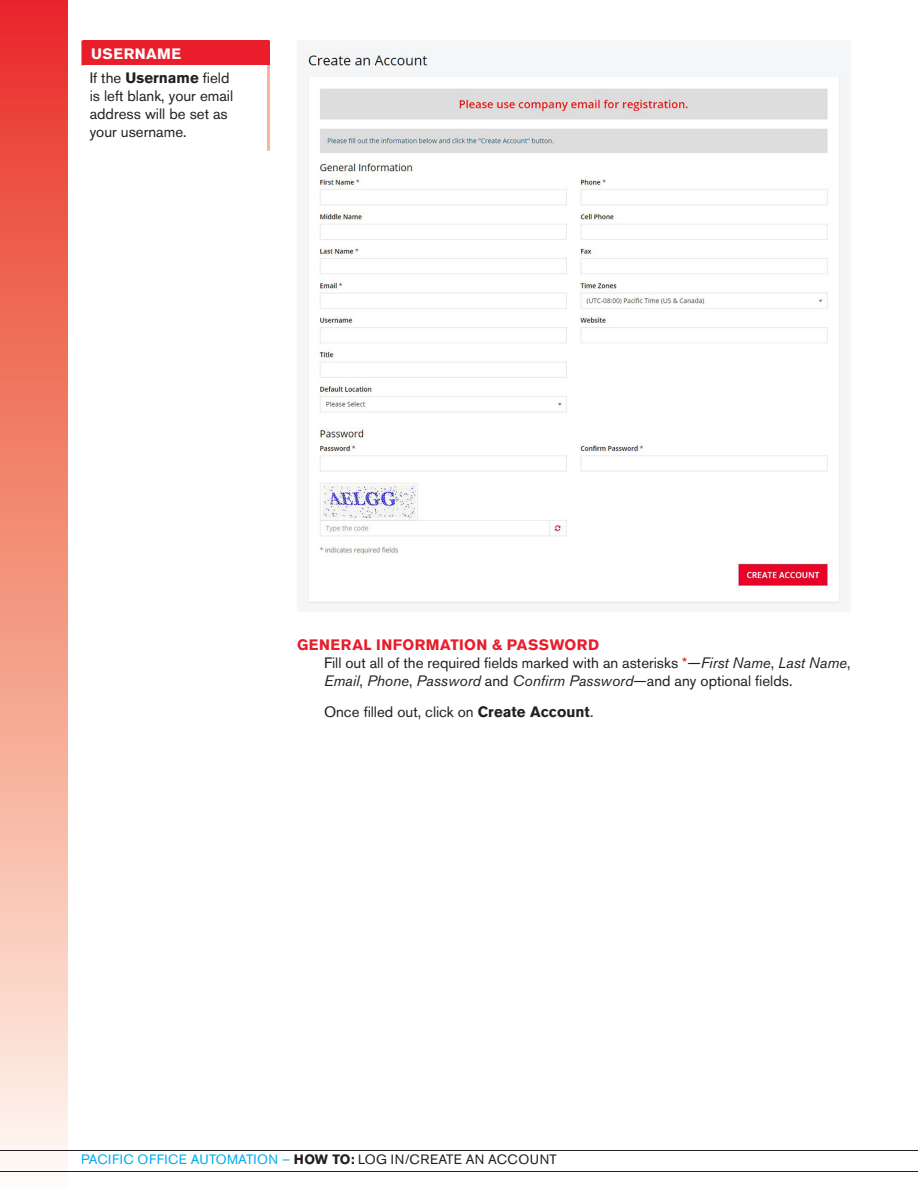
<style>
.page{position:relative;width:918px;height:1188px;background:#fff}
.page>*{position:absolute;margin:0;border:0;box-sizing:border-box;transform-origin:0 0}
.Body_Text{font:15px/18px "Akzidenz Grotesk Std";color:#231f20}
.Tip_Text{font:15px/18px "Akzidenz Grotesk Std";color:#231f20}
.Subheading{font:700 15px "Akzidenz Grotesk Std";letter-spacing:.03em;color:#e91d2b}
.Tip_Title{font:700 15px "Akzidenz Grotesk Std";letter-spacing:.035em;color:#fff}
.t1{font:13.5px "Akzidenz Grotesk Std";letter-spacing:.035em;color:#00aeef}
.s1{font-weight:700}
.s2{color:#e91d2b}
.s3{font-style:italic}
.s4{font-weight:700;color:#231f20}
.s5{color:#231f20}
</style>
<div class="page">
<div style="left:0;top:0;width:68px;height:1188px;background:linear-gradient(to bottom,#e9301f,#fefbea)"></div>
<hr style="left:0;top:1150px;width:918px;height:1px;background:#231f20">
<hr style="left:0;top:1171px;width:918px;height:1px;background:#231f20">
<div style="left:83px;top:40px;width:185px;height:25px;background:#e91d2b"></div>
<hr style="left:81px;top:40px;width:3px;height:25px;background:#e91d2b">
<hr style="left:267px;top:40px;width:3px;height:25px;background:#e91d2b">
<hr style="left:267px;top:65px;width:3px;height:86px;background:#f7b39e">
<img style="left:303px;top:50px;width:541px;height:554px">
<p class="Tip_Title" style="left:91px;top:45px;width:92px">USERNAME</p>
<p class="Tip_Text" style="left:90px;top:69px;width:145px">If the <span class="s1">Username</span> field is left blank, your email address will be set as your username.</p>
<p class="Subheading" style="left:297px;top:636px;width:304px">GENERAL INFORMATION &amp; PASSWORD</p>
<p class="Body_Text" style="left:324px;top:653px;width:528px">Fill out all of the required fields marked with an asterisks <span class="s2">*</span>—<span class="s3">First Name</span>, <span class="s3">Last Name</span>,<br><span class="s3">Email</span>, <span class="s3">Phone</span>, <span class="s3">Password</span> and <span class="s3">Confirm Password</span>—and any optional fields.</p>
<p class="Body_Text" style="left:324px;top:703px;width:271px">Once filled out, click on <span class="s1">Create Account</span>.</p>
<p class="t1" style="left:81px;top:1152px;width:477px">PACIFIC OFFICE AUTOMATION – <span class="s4">HOW TO:</span> <span class="s5">LOG IN/CREATE AN ACCOUNT</span></p>
</div>
